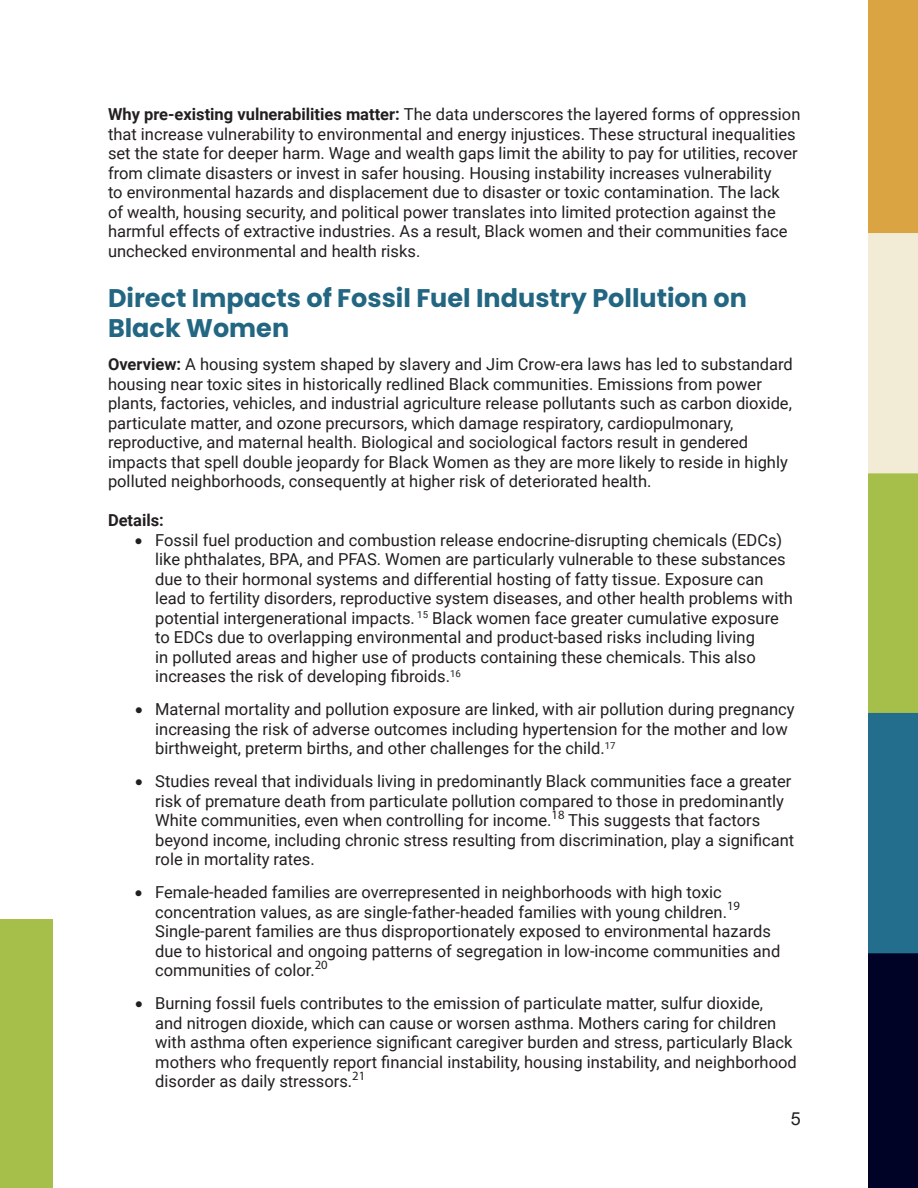
<style>
.page{position:relative;width:918px;height:1188px;background:#fff}
.page>*{position:absolute;margin:0;border:0;box-sizing:border-box;transform-origin:0 0}
.Heading_2{font:700 25.5px/30px "Poppins";color:#226682}
.t1{font:18px "Arial";color:#231f20}
.t2{font:16.5px/19.5px "Roboto";color:#231f20}
.t3{font:700 16.5px "Roboto";color:#231f20}
.s1{font-weight:700}
</style>
<div class="page">
<img style="left:868px;top:0;width:50px;height:1188px">
<div style="left:0;top:919px;width:53px;height:269px;background:#a6bf4b"></div>
<p class="t2" style="left:108px;top:104px;width:694px"><span class="s1">Why pre-existing vulnerabilities matter:</span> The data underscores the layered forms of oppression that increase vulnerability to environmental and energy injustices. These structural inequalities set the state for deeper harm. Wage and wealth gaps limit the ability to pay for utilities, recover from climate disasters or invest in safer housing. Housing instability increases vulnerability<br>to environmental hazards and displacement due to disaster or toxic contamination. The lack<br>of wealth, housing security, and political power translates into limited protection against the harmful effects of extractive industries. As a result, Black women and their communities face unchecked environmental and health risks.</p>
<p class="Heading_2" style="left:108px;top:283px;width:640px">Direct Impacts of Fossil Fuel Industry Pollution on<br>Black Women</p>
<p class="t2" style="left:108px;top:354px;width:686px"><span class="s1">Overview:</span> A housing system shaped by slavery and Jim Crow-era laws has led to substandard housing near toxic sites in historically redlined Black communities. Emissions from power plants, factories, vehicles, and industrial agriculture release pollutants such as carbon dioxide, particulate matter, and ozone precursors, which damage respiratory, cardiopulmonary, reproductive, and maternal health. Biological and sociological factors result in gendered impacts that spell double jeopardy for Black Women as they are more likely to reside in highly polluted neighborhoods, consequently at higher risk of deteriorated health.</p>
<p class="t3" style="left:108px;top:509px;width:57px">Details:</p>
<p class="t2" style="left:155px;top:529px;width:639px;text-indent:-20px">• Fossil fuel production and combustion release endocrine-disrupting chemicals (EDCs) like phthalates, BPA, and PFAS. Women are particularly vulnerable to these substances due to their hormonal systems and differential hosting of fatty tissue. Exposure can lead to fertility disorders, reproductive system diseases, and other health problems with potential intergenerational impacts. <sup>15</sup> Black women face greater cumulative exposure to EDCs due to overlapping environmental and product-based risks including living<br>in polluted areas and higher use of products containing these chemicals. This also increases the risk of developing fibroids.<sup>16</sup></p>
<p class="t2" style="left:155px;top:699px;width:641px;text-indent:-20px">• Maternal mortality and pollution exposure are linked, with air pollution during pregnancy increasing the risk of adverse outcomes including hypertension for the mother and low birthweight, preterm births, and other challenges for the child.<sup>17</sup></p>
<p class="t2" style="left:155px;top:771px;width:641px;text-indent:-20px">• Studies reveal that individuals living in predominantly Black communities face a greater risk of premature death from particulate pollution compared to those in predominantly White communities, even when controlling for income.<sup>18</sup> This suggests that factors beyond income, including chronic stress resulting from discrimination, play a significant role in mortality rates.</p>
<p class="t2" style="left:155px;top:882px;width:627px;text-indent:-20px">• Female-headed families are overrepresented in neighborhoods with high toxic concentration values, as are single-father-headed families with young children.<sup>19<br></sup>Single-parent families are thus disproportionately exposed to environmental hazards due to historical and ongoing patterns of segregation in low-income communities and communities of color.<sup>20</sup></p>
<p class="t2" style="left:155px;top:993px;width:643px;text-indent:-20px">• Burning fossil fuels contributes to the emission of particulate matter, sulfur dioxide,<br>and nitrogen dioxide, which can cause or worsen asthma. Mothers caring for children with asthma often experience significant caregiver burden and stress, particularly Black mothers who frequently report financial instability, housing instability, and neighborhood disorder as daily stressors.<sup>21</sup></p>
<p class="t1" style="left:791px;top:1106px;width:12px">5</p>
</div>
